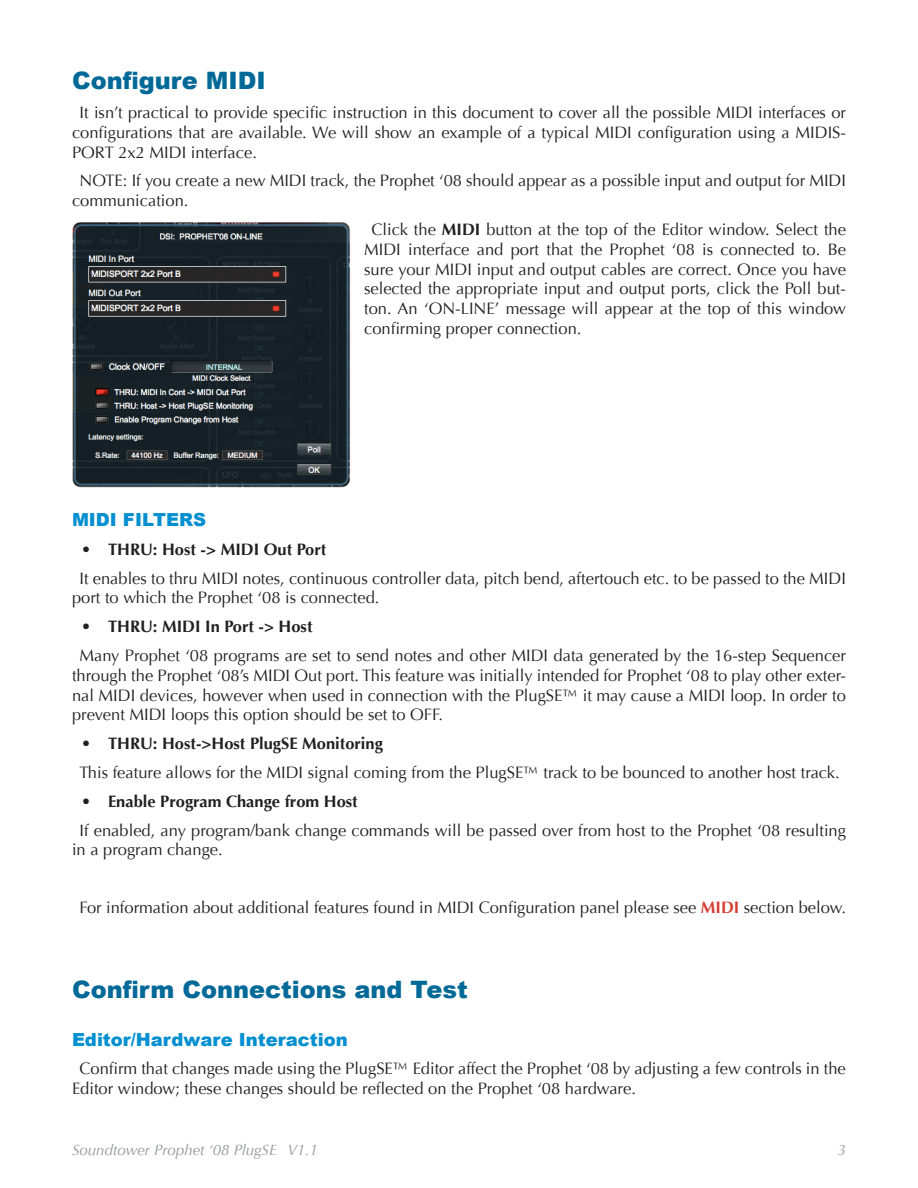
<style>
.page{position:relative;width:918px;height:1188px;background:#fff}
.page>*{position:absolute;margin:0;border:0;box-sizing:border-box;transform-origin:0 0}
.Head_1{font:900 24px "Arial";color:#006998}
.Head_2{font:900 18px "Arial";color:#008fd0}
.Body_Text{font:16.5px/19.8px "Optima";color:#231f20}
.Bullet_List{font:700 16.5px "Optima";color:#231f20}
.t1{font:italic 15px "Optima";color:#939598}
.s1{font-weight:700}
.s2{font-weight:700;color:#d53f33}
</style>
<div class="page">
<img style="left:72px;top:222px;width:278px;height:266px">
<p class="Head_1" style="left:72px;top:63px;width:195px">Configure MIDI</p>
<p class="Body_Text" style="left:72px;top:103px;width:776px;text-align:justify;text-indent:8px">It isn’t practical to provide specific instruction in this document to cover all the possible MIDI interfaces or configurations that are available. We will show an example of a typical MIDI configuration using a MIDIS-PORT 2x2 MIDI interface.</p>
<p class="Body_Text" style="left:72px;top:171px;width:776px;text-indent:8px">NOTE: If you create a new MIDI track, the Prophet ‘08 should appear as a possible input and output for MIDI communication.</p>
<p class="Body_Text" style="left:364px;top:220px;width:483px;text-align:justify;text-indent:8px">Click the <span class="s1">MIDI</span> button at the top of the Editor window. Select the MIDI interface and port that the Prophet ‘08 is connected to. Be sure your MIDI input and output cables are correct. Once you have selected the appropriate input and output ports, click the Poll but&shy;ton. An ‘ON-LINE’ message will appear at the top of this window confirming proper connection.</p>
<p class="Head_2" style="left:72px;top:506px;width:136px">MIDI FILTERS</p>
<p class="Bullet_List" style="left:81px;top:540px;width:247px">• THRU: Host -&gt; MIDI Out Port</p>
<p class="Body_Text" style="left:72px;top:568px;width:775px;text-indent:8px">It enables to thru MIDI notes, continuous controller data, pitch bend, aftertouch etc. to be passed to the MIDI port to which the Prophet ‘08 is connected.</p>
<p class="Bullet_List" style="left:81px;top:617px;width:233px">• THRU: MIDI In Port -&gt; Host</p>
<p class="Body_Text" style="left:72px;top:646px;width:776px;text-align:justify;text-indent:8px">Many Prophet ‘08 programs are set to send notes and other MIDI data generated by the 16-step Sequencer through the Prophet ‘08’s MIDI Out port. This feature was initially intended for Prophet ‘08 to play other exter&shy;nal MIDI devices, however when used in connection with the PlugSE™ it may cause a MIDI loop. In order to prevent MIDI loops this option should be set to OFF.</p>
<p class="Bullet_List" style="left:81px;top:734px;width:304px">• THRU: Host-&gt;Host PlugSE Monitoring</p>
<p class="Body_Text" style="left:80px;top:763px;width:762px">This feature allows for the MIDI signal coming from the PlugSE™ track to be bounced to another host track.</p>
<p class="Bullet_List" style="left:81px;top:792px;width:278px">• Enable Program Change from Host</p>
<p class="Body_Text" style="left:72px;top:820px;width:776px;text-indent:8px">If enabled, any program/bank change commands will be passed over from host to the Prophet ‘08 resulting in a program change.</p>
<p class="Body_Text" style="left:80px;top:898px;width:768px">For information about additional features found in MIDI Configuration panel please see <span class="s2">MIDI</span> section below.</p>
<p class="Head_1" style="left:72px;top:972px;width:397px">Confirm Connections and Test</p>
<p class="Head_2" style="left:72px;top:1026px;width:277px">Editor/Hardware Interaction</p>
<p class="Body_Text" style="left:72px;top:1059px;width:775px;text-indent:8px">Confirm that changes made using the PlugSE™ Editor affect the Prophet ‘08 by adjusting a few controls in the<br>Editor window; these changes should be reflected on the Prophet ‘08 hardware.</p>
<p class="t1" style="left:72px;top:1141px;width:247px">Soundtower Prophet ‘08 PlugSE V1.1</p>
<p class="t1" style="left:838px;top:1141px;width:10px">3</p>
</div>
